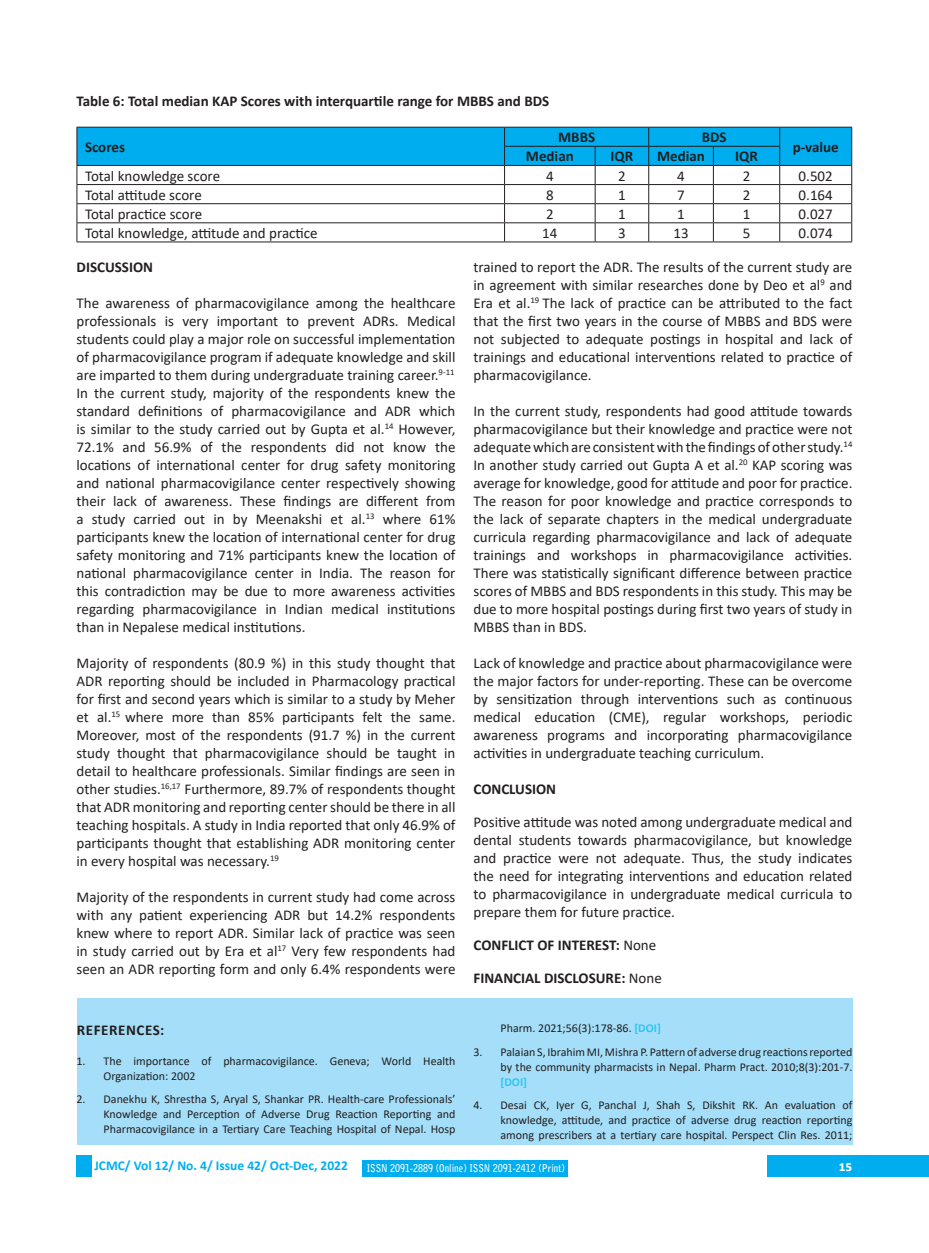
<style>
.page{position:relative;width:929px;height:1253px;background:#fff}
.page>*{position:absolute;margin:0;border:0;box-sizing:border-box;transform-origin:0 0}
.Body_Text_Indent{font:15px/18px "Calibri";color:#231f20;text-align:justify}
.Body_Text_Indent-2{font:700 15px "Calibri";color:#231f20}
.Body_Text_Indent-3{font:700 15px "Calibri";letter-spacing:.04em;color:#231f20}
.t1{font:700 15px "Calibri";color:#fff}
.t2{font:700 13.5px "Calibri";color:#00aeef}
.t3{font:12px/15px "Calibri";color:#231f20;text-align:justify}
.t4{font:700 10.8px "Bell Gothic Std";color:#fff;scale:.83 1}
.s1{font-weight:400}
.s2{font-weight:700;color:#30c5f3}
</style>
<div class="page">
<div style="left:767px;top:1155px;width:162px;height:21px;background:#00aeef"></div>
<div style="left:77px;top:1155px;width:15px;height:21px;background:#00aeef"></div>
<div style="left:362px;top:1160px;width:205px;height:17px;background:#00aeef"></div>
<hr style="left:77px;top:242px;width:427px;height:1px;background:#231f20">
<hr style="left:504px;top:242px;width:91px;height:1px;background:#231f20">
<hr style="left:595px;top:242px;width:54px;height:1px;background:#231f20">
<hr style="left:649px;top:242px;width:64px;height:1px;background:#231f20">
<hr style="left:713px;top:242px;width:67px;height:1px;background:#231f20">
<hr style="left:780px;top:242px;width:72px;height:1px;background:#231f20">
<svg style="left:77px;top:127px;width:775px;height:115px"></svg>
<div style="left:77px;top:998px;width:775px;height:146px;background:#a4def8"></div>
<p class="Body_Text_Indent-2" style="left:77px;top:90px;width:474px">Table 6: Total median KAP Scores with interquartile range for MBBS and BDS</p>
<p class="Body_Text_Indent-2" style="left:85px;top:136px;width:42px">Scores</p>
<p class="Body_Text_Indent-2" style="left:558px;top:127px;width:39px">MBBS</p>
<p class="Body_Text_Indent-2" style="left:702px;top:127px;width:26px">BDS</p>
<p class="Body_Text_Indent-2" style="left:526px;top:146px;width:49px">Median</p>
<p class="Body_Text_Indent-2" style="left:610px;top:146px;width:24px">IQR</p>
<p class="Body_Text_Indent-2" style="left:657px;top:146px;width:49px">Median</p>
<p class="Body_Text_Indent-2" style="left:735px;top:146px;width:24px">IQR</p>
<p class="Body_Text_Indent-2" style="left:793px;top:136px;width:48px">p-value</p>
<p class="Body_Text_Indent" style="left:85px;top:166px;width:137px">Total knowledge score</p>
<p class="Body_Text_Indent" style="left:546px;top:166px;width:9px">4</p>
<p class="Body_Text_Indent" style="left:618px;top:166px;width:9px">2</p>
<p class="Body_Text_Indent" style="left:677px;top:166px;width:9px">4</p>
<p class="Body_Text_Indent" style="left:743px;top:166px;width:9px">2</p>
<p class="Body_Text_Indent" style="left:798px;top:166px;width:36px">0.502</p>
<p class="Body_Text_Indent" style="left:85px;top:185px;width:118px">Total attitude score</p>
<p class="Body_Text_Indent" style="left:546px;top:185px;width:9px">8</p>
<p class="Body_Text_Indent" style="left:618px;top:185px;width:9px">1</p>
<p class="Body_Text_Indent" style="left:677px;top:185px;width:9px">7</p>
<p class="Body_Text_Indent" style="left:743px;top:185px;width:9px">2</p>
<p class="Body_Text_Indent" style="left:798px;top:185px;width:36px">0.164</p>
<p class="Body_Text_Indent" style="left:85px;top:204px;width:119px">Total practice score</p>
<p class="Body_Text_Indent" style="left:546px;top:204px;width:9px">2</p>
<p class="Body_Text_Indent" style="left:618px;top:204px;width:9px">1</p>
<p class="Body_Text_Indent" style="left:677px;top:204px;width:9px">1</p>
<p class="Body_Text_Indent" style="left:743px;top:204px;width:9px">1</p>
<p class="Body_Text_Indent" style="left:798px;top:204px;width:36px">0.027</p>
<p class="Body_Text_Indent" style="left:85px;top:224px;width:234px">Total knowledge, attitude and practice</p>
<p class="Body_Text_Indent" style="left:542px;top:224px;width:17px">14</p>
<p class="Body_Text_Indent" style="left:618px;top:224px;width:9px">3</p>
<p class="Body_Text_Indent" style="left:673px;top:224px;width:17px">13</p>
<p class="Body_Text_Indent" style="left:743px;top:224px;width:9px">5</p>
<p class="Body_Text_Indent" style="left:798px;top:224px;width:36px">0.074</p>
<p class="Body_Text_Indent" style="left:473px;top:257px;width:380px">trained to report the ADR. The results of the current study are in agreement with similar researches done by Deo et al<sup>9</sup> and Era et al.<sup>19</sup> The lack of practice can be attributed to the fact that the first two years in the course of MBBS and BDS were not subjected to adequate postings in hospital and lack of trainings and educational interventions related to practice of pharmacovigilance.</p>
<p class="Body_Text_Indent" style="left:473px;top:401px;width:380px">In the current study, respondents had good attitude towards pharmacovigilance but their knowledge and practice were not adequate which are consistent with the findings of other study.<sup>14<br></sup>In another study carried out Gupta A et al.<sup>20</sup> KAP scoring was average for knowledge, good for attitude and poor for practice.<br>The reason for poor knowledge and practice corresponds to the lack of separate chapters in the medical undergraduate curricula regarding pharmacovigilance and lack of adequate trainings and workshops in pharmacovigilance activities.<br>There was statistically significant difference between practice scores of MBBS and BDS respondents in this study. This may be due to more hospital postings during first two years of study in MBBS than in BDS.</p>
<p class="Body_Text_Indent" style="left:473px;top:653px;width:380px">Lack of knowledge and practice about pharmacovigilance were the major factors for under-reporting. These can be overcome by sensitization through interventions such as continuous medical education (CME), regular workshops, periodic awareness programs and incorporating pharmacovigilance activities in undergraduate teaching curriculum.</p>
<p class="Body_Text_Indent-2" style="left:473px;top:778px;width:84px">CONCLUSION</p>
<p class="Body_Text_Indent" style="left:473px;top:812px;width:380px">Positive attitude was noted among undergraduate medical and dental students towards pharmacovigilance, but knowledge and practice were not adequate. Thus, the study indicates the need for integrating interventions and education related to pharmacovigilance in undergraduate medical curricula to prepare them for future practice.</p>
<p class="Body_Text_Indent-2" style="left:473px;top:934px;width:184px">CONFLICT OF INTEREST: <span class="s1">None</span></p>
<p class="Body_Text_Indent-2" style="left:473px;top:967px;width:190px">FINANCIAL DISCLOSURE: <span class="s1">None</span></p>
<p class="Body_Text_Indent-2" style="left:77px;top:256px;width:78px">DISCUSSION</p>
<p class="Body_Text_Indent" style="left:77px;top:293px;width:380px">The awareness of pharmacovigilance among the healthcare professionals is very important to prevent ADRs. Medical students could play a major role on successful implementation of pharmacovigilance program if adequate knowledge and skill are imparted to them during undergraduate training career.<sup>9-11</sup></p>
<p class="Body_Text_Indent" style="left:77px;top:383px;width:380px">In the current study, majority of the respondents knew the standard definitions of pharmacovigilance and ADR which is similar to the study carried out by Gupta et al.<sup>14</sup> However, 72.1% and 56.9% of the respondents did not know the locations of international center for drug safety monitoring and national pharmacovigilance center respectively showing their lack of awareness. These findings are different from a study carried out in by Meenakshi et al.<sup>13</sup> where 61% participants knew the location of international center for drug safety monitoring and 71% participants knew the location of national pharmacovigilance center in India. The reason for this contradiction may be due to more awareness activities regarding pharmacovigilance in Indian medical institutions than in Nepalese medical institutions.</p>
<p class="Body_Text_Indent" style="left:77px;top:653px;width:380px">Majority of respondents (80.9 %) in this study thought that ADR reporting should be included in Pharmacology practical for first and second years which is similar to a study by Meher et al.<sup>15</sup> where more than 85% participants felt the same.<br>Moreover, most of the respondents (91.7 %) in the current study thought that pharmacovigilance should be taught in detail to healthcare professionals. Similar findings are seen in other studies.<sup>16,17</sup> Furthermore, 89.7% of respondents thought that ADR monitoring and reporting center should be there in all teaching hospitals. A study in India reported that only 46.9% of participants thought that establishing ADR monitoring center in every hospital was necessary.<sup>19</sup></p>
<p class="Body_Text_Indent" style="left:77px;top:887px;width:380px">Majority of the respondents in current study had come across with any patient experiencing ADR but 14.2% respondents knew where to report ADR. Similar lack of practice was seen in study carried out by Era et al<sup>17</sup> Very few respondents had seen an ADR reporting form and only 6.4% respondents were</p>
<p class="Body_Text_Indent-3" style="left:77px;top:1019px;width:89px">REFERENCES:</p>
<p class="t3" style="left:104px;top:1053px;width:353px;text-indent:-27px">1. The importance of pharmacovigilance. Geneva; World Health<br>Organization: 2002</p>
<p class="t3" style="left:104px;top:1091px;width:353px;text-indent:-27px">2. Danekhu K, Shrestha S, Aryal S, Shankar PR. Health-care Professionals’ Knowledge and Perception of Adverse Drug Reaction Reporting and Pharmacovigilance in a Tertiary Care Teaching Hospital of Nepal. Hosp</p>
<p class="t3" style="left:500px;top:1020px;width:162px">Pharm. 2021;56(3):178-86. <span class="s2">[DOI]</span></p>
<p class="t3" style="left:500px;top:1044px;width:353px;text-indent:-27px">3. Palaian S, Ibrahim MI, Mishra P. Pattern of adverse drug reactions reported by the community pharmacists in Nepal. Pharm Pract. 2010;8(3):201-7. <span class="s2">[DOI]</span></p>
<p class="t3" style="left:500px;top:1097px;width:353px;text-indent:-27px">4. Desai CK, Iyer G, Panchal J, Shah S, Dikshit RK. An evaluation of knowledge, attitude, and practice of adverse drug reaction reporting among prescribers at a tertiary care hospital. Perspect Clin Res. 2011;</p>
<p class="t2" style="left:94px;top:1156px;width:255px">JCMC/ Vol 12/ No. 4/ Issue 42/ Oct-Dec, 2022</p>
<p class="t4" style="left:367px;top:1161px;width:240px">ISSN 2091-2889 (Online) ISSN 2091-2412 (Print)</p>
<p class="t1" style="left:839px;top:1156px;width:15px">15</p>
</div>
